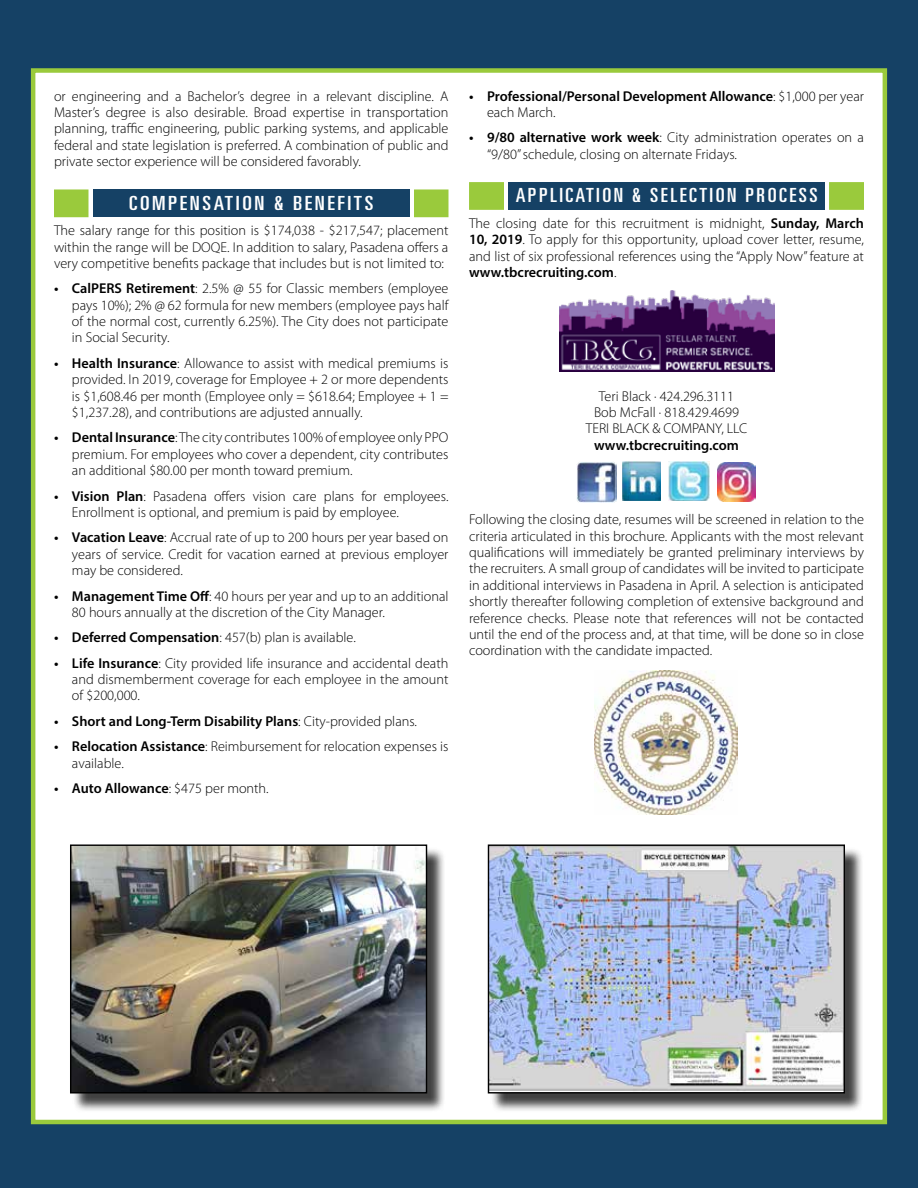
<style>
.page{position:relative;width:918px;height:1188px;background:#154165}
.page>*{position:absolute;margin:0;border:0;box-sizing:border-box;transform-origin:0 0}
.t1{font:ultra-condensed 19.5px "Univers LT Std";letter-spacing:.11em;color:#fff;scale:1.13 1}
.t2{font:ultra-condensed 19.5px "Univers LT Std";letter-spacing:.11em;color:#fff;scale:1.2 1}
.t3{font:300 14.25px/16.4px "Myriad Pro";color:#000;text-align:justify}
.t4{font:600 14.25px/16.4px "Myriad Pro";color:#000}
.s1{font-weight:600}
.s2{font-weight:300}
</style>
<div class="page">
<div style="left:31px;top:68px;width:856px;height:1056px;background:#fff;border:4px solid #9aca3c"></div>
<img style="left:559px;top:291px;width:216px;height:81px">
<div style="left:72px;top:847px;width:374px;height:265px;background:#000;opacity:.75"></div>
<img style="left:72px;top:846px;width:353px;height:246px">
<div style="left:70px;top:844px;width:357px;height:250px;border:1px solid #000"></div>
<div style="left:490px;top:847px;width:374px;height:265px;background:#000;opacity:.75"></div>
<img style="left:490px;top:846px;width:353px;height:246px">
<div style="left:488px;top:844px;width:357px;height:250px;border:1px solid #000"></div>
<img style="left:594px;top:671px;width:144px;height:143px">
<div style="left:93px;top:190px;width:317px;height:27px;background:#154165"></div>
<div style="left:54px;top:189px;width:34px;height:28px;background:#9aca3c"></div>
<div style="left:414px;top:189px;width:34px;height:28px;background:#9aca3c"></div>
<div style="left:508px;top:182px;width:317px;height:28px;background:#154165"></div>
<div style="left:469px;top:182px;width:35px;height:28px;background:#9aca3c"></div>
<div style="left:829px;top:182px;width:35px;height:28px;background:#9aca3c"></div>
<img style="left:577px;top:462px;width:40px;height:40px">
<img style="left:622px;top:462px;width:39px;height:38px">
<img style="left:669px;top:462px;width:40px;height:38px">
<img style="left:717px;top:463px;width:38px;height:38px">
<p class="t3" style="left:54px;top:88px;width:396px">or engineering and a Bachelor’s degree in a relevant discipline. A Master’s degree is also desirable. Broad expertise in transportation planning, traffic engineering, public parking systems, and applicable federal and state legislation is preferred. A combination of public and private sector experience will be considered favorably.</p>
<h1 class="t2" style="left:129px;top:192px;width:205px">COMPENSATION &amp; BENEFITS</h1>
<p class="t3" style="left:54px;top:222px;width:396px">The salary range for this position is $174,038 - $217,547; placement within the range will be DOQE. In addition to salary, Pasadena offers a very competitive benefits package that includes but is not limited to:</p>
<p class="t3" style="left:72px;top:280px;width:378px;text-indent:-18px"><span class="s1">• CalPERS Retirement</span>: 2.5% @ 55 for Classic members (employee pays 10%); 2% @ 62 formula for new members (employee pays half of the normal cost, currently 6.25%). The City does not participate in Social Security.</p>
<p class="t3" style="left:72px;top:355px;width:378px;text-indent:-18px"><span class="s1">• Health Insurance</span>: Allowance to assist with medical premiums is provided. In 2019, coverage for Employee + 2 or more dependents is $1,608.46 per month (Employee only = $618.64; Employee + 1 = $1,237.28), and contributions are adjusted annually.</p>
<p class="t3" style="left:72px;top:429px;width:378px;text-indent:-18px"><span class="s1">• Dental Insurance</span>: The city contributes 100% of employee only PPO premium. For employees who cover a dependent, city contributes an additional $80.00 per month toward premium.</p>
<p class="t3" style="left:72px;top:488px;width:378px;text-indent:-18px"><span class="s1">• Vision Plan</span>: Pasadena offers vision care plans for employees.<br>Enrollment is optional, and premium is paid by employee.</p>
<p class="t3" style="left:72px;top:529px;width:378px;text-indent:-18px"><span class="s1">• Vacation Leave</span>: Accrual rate of up to 200 hours per year based on years of service. Credit for vacation earned at previous employer may be considered.</p>
<p class="t3" style="left:72px;top:587px;width:378px;text-indent:-18px"><span class="s1">• Management Time Off</span>: 40 hours per year and up to an additional<br>80 hours annually at the discretion of the City Manager.</p>
<p class="t3" style="left:54px;top:629px;width:303px"><span class="s1">• Deferred Compensation</span>: 457(b) plan is available.</p>
<p class="t3" style="left:72px;top:655px;width:378px;text-indent:-18px"><span class="s1">• Life Insurance</span>: City provided life insurance and accidental death and dismemberment coverage for each employee in the amount of $200,000.</p>
<p class="t4" style="left:54px;top:713px;width:365px">• Short and Long-Term Disability Plans<span class="s2">: City-provided plans.</span></p>
<p class="t3" style="left:72px;top:738px;width:378px;text-indent:-18px"><span class="s1">• Relocation Assistance</span>: Reimbursement for relocation expenses is available.</p>
<p class="t4" style="left:54px;top:780px;width:216px">• Auto Allowance<span class="s2">: $475 per month.</span></p>
<p class="t4" style="left:487px;top:87px;width:378px;text-indent:-18px">• Professional/Personal Development Allowance<span class="s2">: $1,000 per year each March.</span></p>
<p class="t3" style="left:487px;top:129px;width:378px;text-indent:-18px"><span class="s1">• 9/80 alternative work week</span>: City administration operates on a “9/80” schedule, closing on alternate Fridays.</p>
<h1 class="t1" style="left:516px;top:184px;width:269px">APPLICATION &amp; SELECTION PROCESS</h1>
<p class="t3" style="left:469px;top:215px;width:396px">The closing date for this recruitment is midnight, <span class="s1">Sunday, March 10, 2019</span>. To apply for this opportunity, upload cover letter, resume, and list of six professional references using the “Apply Now” feature at <span class="s1">www.tbcrecruiting.com</span>.</p>
<p class="t3" style="left:586px;top:388px;width:163px;text-align:center">Teri Black · 424.296.3111<br>Bob McFall · 818.429.4699<br>TERI BLACK &amp; COMPANY, LLC</p>
<p class="t4" style="left:594px;top:436px;width:146px">www.tbcrecruiting.com</p>
<p class="t3" style="left:469px;top:511px;width:396px">Following the closing date, resumes will be screened in relation to the criteria articulated in this brochure. Applicants with the most relevant qualifications will immediately be granted preliminary interviews by the recruiters. A small group of candidates will be invited to participate in additional interviews in Pasadena in April. A selection is anticipated shortly thereafter following completion of extensive background and reference checks. Please note that references will not be contacted until the end of the process and, at that time, will be done so in close coordination with the candidate impacted.</p>
</div>
